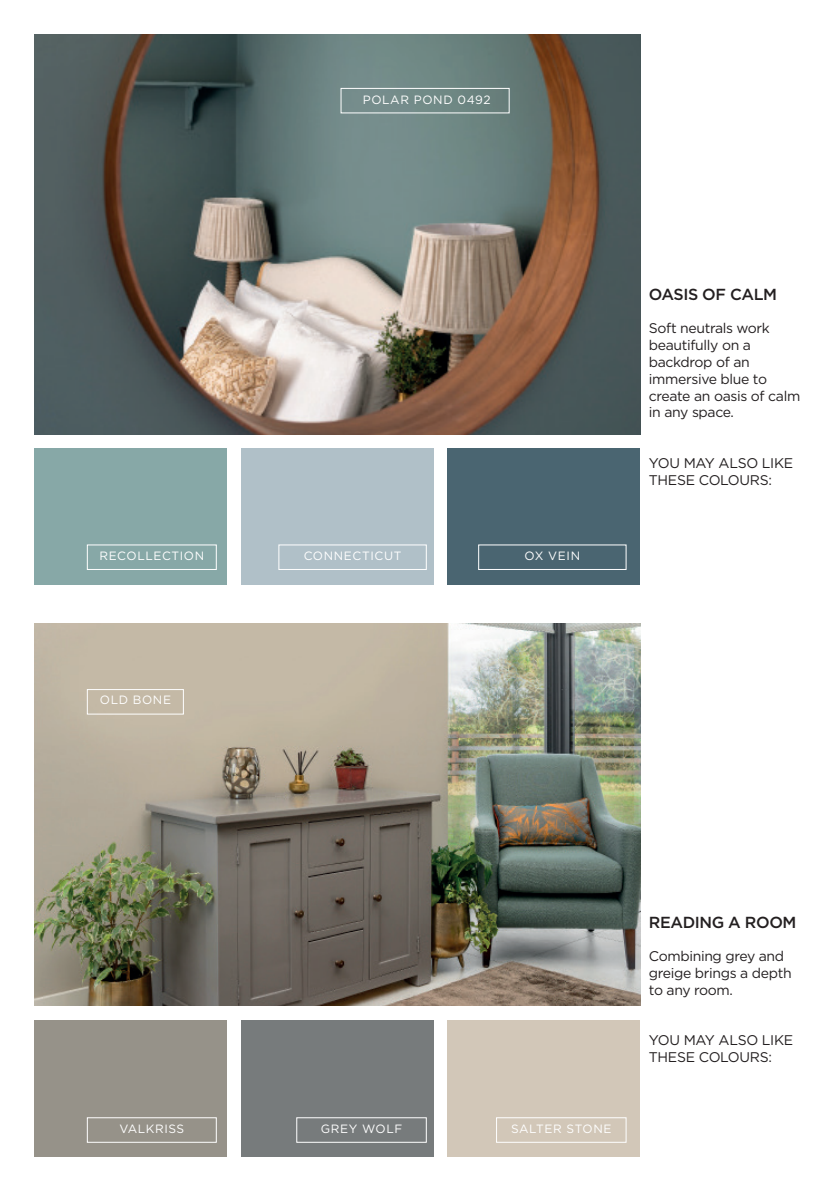
<style>
.page{position:relative;width:840px;height:1191px;background:#fff}
.page>*{position:absolute;margin:0;border:0;box-sizing:border-box;transform-origin:0 0}
.t1{font:500 16px "Gotham";letter-spacing:-.025em;color:#231f20}
.t2{font:14px/16.8px "Gotham";letter-spacing:-.025em;color:#231f20}
.t3{font:12px "Gotham";letter-spacing:.05em;color:#fff}
</style>
<div class="page">
<img style="left:34px;top:34px;width:605px;height:401px">
<div style="left:34px;top:448px;width:193px;height:136px;background:#87a8a7"></div>
<div style="left:240px;top:448px;width:193px;height:136px;background:#b0c0c8"></div>
<div style="left:447px;top:448px;width:192px;height:136px;background:#4a6571"></div>
<div style="left:87px;top:544px;width:130px;height:26px;border:1px solid #fff"></div>
<div style="left:278px;top:544px;width:148px;height:26px;border:1px solid #fff"></div>
<div style="left:478px;top:544px;width:148px;height:26px;border:1px solid #fff"></div>
<img style="left:34px;top:624px;width:605px;height:381px">
<div style="left:87px;top:689px;width:97px;height:25px;border:1px solid #fff"></div>
<div style="left:34px;top:1020px;width:193px;height:137px;background:#969289"></div>
<div style="left:240px;top:1020px;width:193px;height:137px;background:#777b7c"></div>
<div style="left:447px;top:1020px;width:192px;height:137px;background:#d2c7b8"></div>
<div style="left:87px;top:1117px;width:130px;height:25px;border:1px solid #fff"></div>
<div style="left:296px;top:1117px;width:130px;height:25px;border:1px solid #fff"></div>
<div style="left:495px;top:1117px;width:131px;height:25px;border:1px solid #fff"></div>
<div style="left:340px;top:88px;width:169px;height:25px;border:1px solid #fff"></div>
<p class="t3" style="left:362px;top:92px;width:129px">POLAR POND 0492</p>
<p class="t3" style="left:99px;top:548px;width:106px">RECOLLECTION</p>
<p class="t3" style="left:303px;top:548px;width:99px">CONNECTICUT</p>
<p class="t3" style="left:524px;top:548px;width:57px">OX VEIN</p>
<p class="t3" style="left:100px;top:692px;width:73px">OLD BONE</p>
<p class="t1" style="left:648px;top:284px;width:130px">OASIS OF CALM</p>
<p class="t2" style="left:648px;top:320px;width:153px">Soft neutrals work beautifully on a backdrop of an immersive blue to create an oasis of calm in any space.</p>
<p class="t2" style="left:648px;top:454px;width:146px">YOU MAY ALSO LIKE<br>THESE COLOURS:</p>
<p class="t3" style="left:119px;top:1121px;width:66px">VALKRISS</p>
<p class="t3" style="left:320px;top:1121px;width:83px">GREY WOLF</p>
<p class="t3" style="left:511px;top:1121px;width:102px">SALTER STONE</p>
<p class="t1" style="left:648px;top:911px;width:149px">READING A ROOM</p>
<p class="t2" style="left:648px;top:947px;width:144px">Combining grey and greige brings a depth to any room.</p>
<p class="t2" style="left:648px;top:1031px;width:146px">YOU MAY ALSO LIKE<br>THESE COLOURS:</p>
</div>
